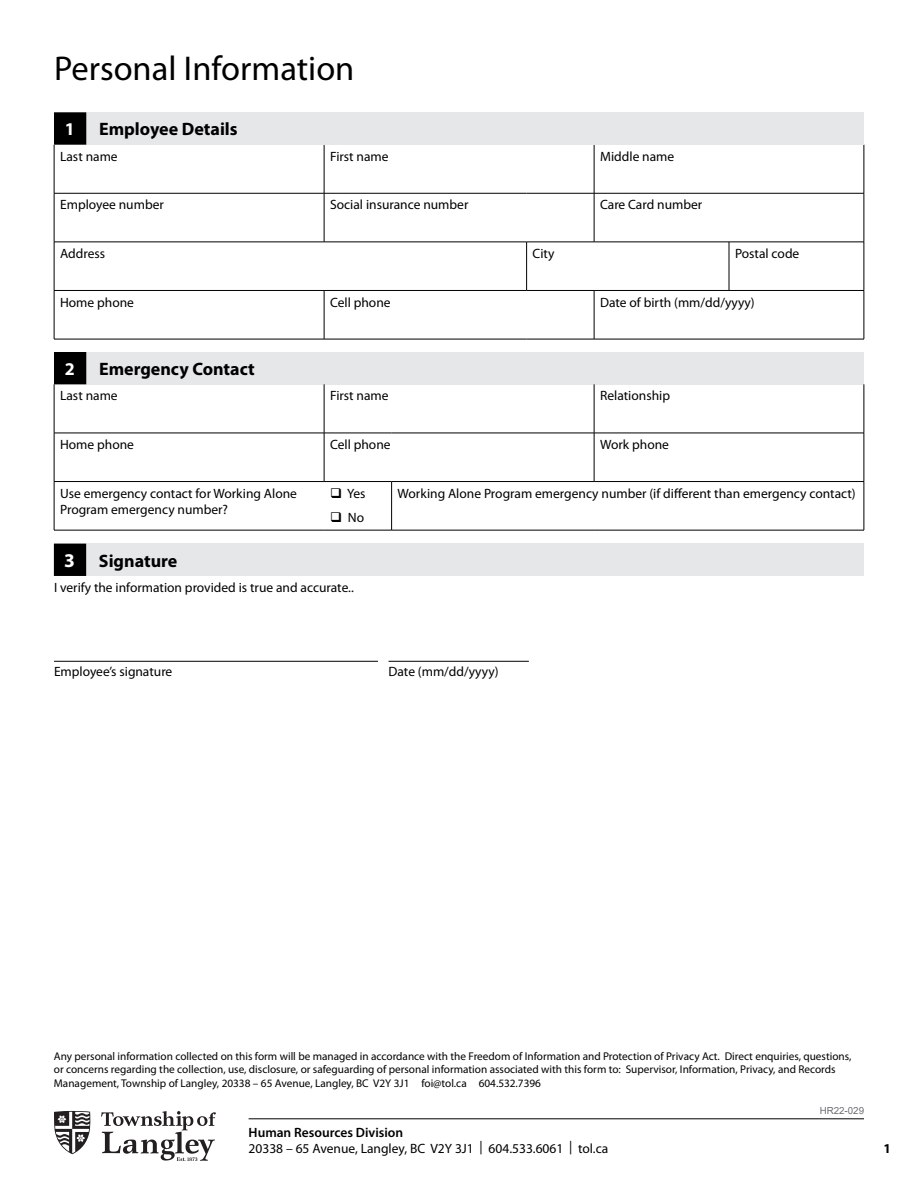
<style>
.page{position:relative;width:918px;height:1188px;background:#fff}
.page>*{position:absolute;margin:0;border:0;box-sizing:border-box;transform-origin:0 0}
.t1{font:34.5px "Myriad Pro";color:#000}
.t2{font:700 18px "Myriad Pro";color:#000}
.t3{font:700 18px "Myriad Pro";color:#fff}
.t4{font:13.5px/16.2px "Myriad Pro";color:#000}
.t5{font:600 13.5px "Myriad Pro";color:#000}
.t6{font:700 13.5px "Myriad Pro";color:#000}
.t7{font:11.25px/13.5px "Myriad Pro";color:#000}
.t8{font:9.75px "Arial";color:#6d6e71}
.s1{font-size:19.5px;color:#fff}
</style>
<div class="page">
<hr style="left:249px;top:1118px;width:615px;height:1px;background:#000">
<svg style="left:54px;top:1111px;width:37px;height:43px"></svg>
<svg style="left:101px;top:1111px;width:115px;height:50px"></svg>
<div style="left:54px;top:112px;width:810px;height:33px;background:#e6e7e8"></div>
<hr style="left:54px;top:145px;width:1px;height:48px;background:#000">
<hr style="left:324px;top:145px;width:1px;height:48px;background:#000">
<hr style="left:594px;top:145px;width:1px;height:48px;background:#000">
<hr style="left:864px;top:145px;width:1px;height:48px;background:#000">
<hr style="left:54px;top:193px;width:270px;height:1px;background:#000">
<hr style="left:54px;top:193px;width:1px;height:49px;background:#000">
<hr style="left:324px;top:193px;width:203px;height:1px;background:#000">
<hr style="left:324px;top:193px;width:1px;height:49px;background:#000">
<hr style="left:527px;top:193px;width:67px;height:1px;background:#000">
<hr style="left:594px;top:193px;width:135px;height:1px;background:#000">
<hr style="left:594px;top:193px;width:1px;height:49px;background:#000">
<hr style="left:729px;top:193px;width:135px;height:1px;background:#000">
<hr style="left:864px;top:193px;width:1px;height:49px;background:#000">
<hr style="left:54px;top:242px;width:270px;height:1px;background:#000">
<hr style="left:54px;top:242px;width:1px;height:48px;background:#000">
<hr style="left:324px;top:242px;width:203px;height:1px;background:#000">
<hr style="left:527px;top:242px;width:67px;height:1px;background:#000">
<hr style="left:526px;top:242px;width:1px;height:48px;background:#000">
<hr style="left:594px;top:242px;width:135px;height:1px;background:#000">
<hr style="left:729px;top:242px;width:135px;height:1px;background:#000">
<hr style="left:729px;top:242px;width:1px;height:48px;background:#000">
<hr style="left:864px;top:242px;width:1px;height:48px;background:#000">
<hr style="left:54px;top:290px;width:270px;height:1px;background:#000">
<hr style="left:54px;top:291px;width:1px;height:48px;background:#000">
<hr style="left:324px;top:290px;width:203px;height:1px;background:#000">
<hr style="left:324px;top:291px;width:1px;height:48px;background:#000">
<hr style="left:527px;top:290px;width:67px;height:1px;background:#000">
<hr style="left:594px;top:290px;width:135px;height:1px;background:#000">
<hr style="left:594px;top:291px;width:1px;height:48px;background:#000">
<hr style="left:729px;top:290px;width:135px;height:1px;background:#000">
<hr style="left:864px;top:291px;width:1px;height:48px;background:#000">
<hr style="left:54px;top:339px;width:270px;height:1px;background:#000">
<hr style="left:324px;top:339px;width:203px;height:1px;background:#000">
<hr style="left:527px;top:339px;width:67px;height:1px;background:#000">
<hr style="left:594px;top:339px;width:135px;height:1px;background:#000">
<hr style="left:729px;top:339px;width:135px;height:1px;background:#000">
<div style="left:54px;top:112px;width:32px;height:33px;background:#000"></div>
<div style="left:54px;top:352px;width:810px;height:32px;background:#e6e7e8"></div>
<hr style="left:54px;top:384px;width:1px;height:49px;background:#000">
<hr style="left:324px;top:384px;width:1px;height:49px;background:#000">
<hr style="left:594px;top:384px;width:1px;height:49px;background:#000">
<hr style="left:864px;top:384px;width:1px;height:49px;background:#000">
<hr style="left:54px;top:433px;width:270px;height:1px;background:#000">
<hr style="left:54px;top:433px;width:1px;height:48px;background:#000">
<hr style="left:324px;top:433px;width:68px;height:1px;background:#000">
<hr style="left:324px;top:433px;width:1px;height:48px;background:#000">
<hr style="left:392px;top:433px;width:202px;height:1px;background:#000">
<hr style="left:594px;top:433px;width:270px;height:1px;background:#000">
<hr style="left:594px;top:433px;width:1px;height:48px;background:#000">
<hr style="left:864px;top:433px;width:1px;height:48px;background:#000">
<hr style="left:54px;top:481px;width:270px;height:1px;background:#000">
<hr style="left:54px;top:482px;width:1px;height:48px;background:#000">
<hr style="left:324px;top:481px;width:68px;height:1px;background:#000">
<hr style="left:392px;top:481px;width:202px;height:1px;background:#000">
<hr style="left:391px;top:482px;width:1px;height:48px;background:#000">
<hr style="left:594px;top:481px;width:270px;height:1px;background:#000">
<hr style="left:864px;top:482px;width:1px;height:48px;background:#000">
<hr style="left:54px;top:530px;width:270px;height:1px;background:#000">
<hr style="left:324px;top:530px;width:68px;height:1px;background:#000">
<hr style="left:392px;top:530px;width:202px;height:1px;background:#000">
<hr style="left:594px;top:530px;width:270px;height:1px;background:#000">
<div style="left:54px;top:352px;width:32px;height:32px;background:#000"></div>
<div style="left:54px;top:543px;width:810px;height:33px;background:#e6e7e8"></div>
<div style="left:54px;top:544px;width:32px;height:32px;background:#000"></div>
<hr style="left:54px;top:661px;width:324px;height:1px;background:#000">
<hr style="left:388px;top:661px;width:141px;height:1px;background:#000">
<h1 class="t1" style="left:54px;top:47px;width:302px">Personal Information</h1>
<h2 class="t3" style="left:65px;top:117px;width:11px">1</h2>
<h2 class="t2" style="left:99px;top:117px;width:140px">Employee Details</h2>
<p class="t4" style="left:60px;top:148px;width:59px">Last name</p>
<p class="t4" style="left:330px;top:148px;width:60px">First name</p>
<p class="t4" style="left:600px;top:148px;width:76px">Middle name</p>
<p class="t4" style="left:60px;top:197px;width:105px">Employee number</p>
<p class="t4" style="left:330px;top:197px;width:140px">Social insurance number</p>
<p class="t4" style="left:600px;top:197px;width:104px">Care Card number</p>
<p class="t4" style="left:60px;top:245px;width:47px">Address</p>
<p class="t4" style="left:533px;top:245px;width:23px">City</p>
<p class="t4" style="left:735px;top:245px;width:66px">Postal code</p>
<p class="t4" style="left:60px;top:294px;width:75px">Home phone</p>
<p class="t4" style="left:330px;top:294px;width:62px">Cell phone</p>
<p class="t4" style="left:600px;top:294px;width:156px">Date of birth (mm/dd/yyyy)</p>
<h2 class="t3" style="left:65px;top:357px;width:11px">2</h2>
<h2 class="t2" style="left:99px;top:357px;width:157px">Emergency Contact</h2>
<p class="t4" style="left:60px;top:388px;width:59px">Last name</p>
<p class="t4" style="left:330px;top:388px;width:60px">First name</p>
<p class="t4" style="left:600px;top:388px;width:71px">Relationship</p>
<p class="t4" style="left:60px;top:436px;width:75px">Home phone</p>
<p class="t4" style="left:330px;top:436px;width:62px">Cell phone</p>
<p class="t4" style="left:600px;top:436px;width:70px">Work phone</p>
<p class="t4" style="left:60px;top:485px;width:238px">Use emergency contact for Working Alone<br>Program emergency number?</p>
<p class="t4" style="left:330px;top:485px;width:37px">❑ Yes</p>
<p class="t4" style="left:398px;top:485px;width:460px">Working Alone Program emergency number (if different than emergency contact)</p>
<p class="t4" style="left:330px;top:509px;width:36px">❑ No</p>
<h2 class="t2" style="left:64px;top:549px;width:115px"><span class="s1">3</span> Signature</h2>
<p class="t4" style="left:54px;top:580px;width:301px">I verify the information provided is true and accurate..</p>
<p class="t4" style="left:54px;top:663px;width:120px">Employee’s signature</p>
<p class="t4" style="left:389px;top:663px;width:112px">Date (mm/dd/yyyy)</p>
<p class="t7" style="left:54px;top:1049px;width:799px">Any personal information collected on this form will be managed in accordance with the Freedom of Information and Protection of Privacy Act. Direct enquiries, questions, or concerns regarding the collection, use, disclosure, or safeguarding of personal information associated with this form to: Supervisor, Information, Privacy, and Records<br>Management, Township of Langley, 20338 – 65 Avenue, Langley, BC V2Y 3J1 foi@tol.ca 604.532.7396</p>
<p class="t5" style="left:249px;top:1123px;width:156px">Human Resources Division</p>
<p class="t4" style="left:249px;top:1140px;width:361px">20338 – 65 Avenue, Langley, BC V2Y 3J1 | 604.533.6061 | tol.ca</p>
<p class="t8" style="left:820px;top:1104px;width:46px">HR22-029</p>
<p class="t6" style="left:884px;top:1139px;width:9px">1</p>
</div>
